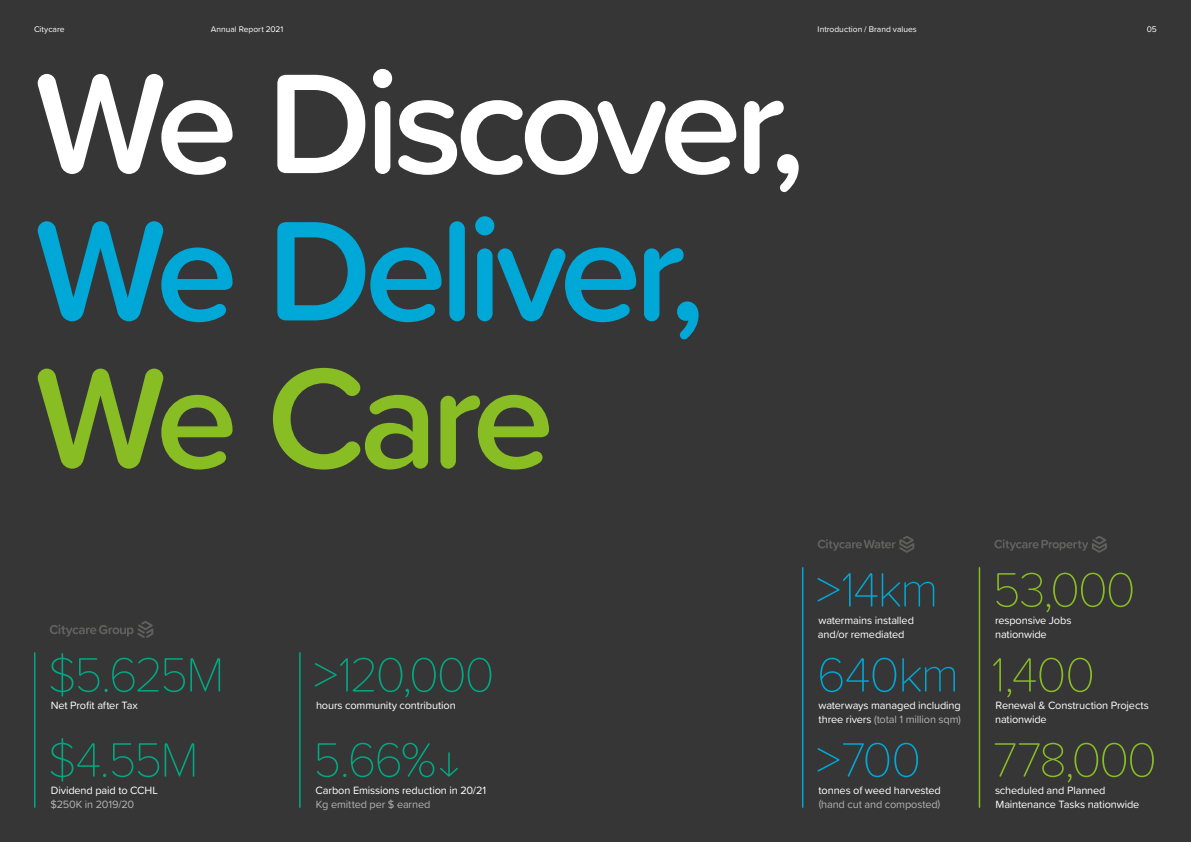
<style>
.page{position:relative;width:1191px;height:842px;background:#fff}
.page>*{position:absolute;margin:0;border:0;box-sizing:border-box;transform-origin:0 0}
.t1{font:600 147.3px "Proxima Soft";letter-spacing:-.055em;color:#fff}
.t2{font:600 147.3px "Proxima Soft";letter-spacing:-.055em;color:#00a8d7}
.t3{font:600 147.3px "Proxima Soft";letter-spacing:-.06em;color:#89bd24}
.t4{font:100 50px "Proxima Soft";letter-spacing:-.05em;color:#00a984}
.t5{font:100 50px "Proxima Soft";letter-spacing:-.05em;color:#89bd24}
.t6{font:100 50px "Proxima Soft";letter-spacing:-.04em;color:#00a8d7}
.t7{font:11px/14px "Proxima Soft";letter-spacing:-.015em;color:#fff}
.t8{font:11px "Proxima Soft";letter-spacing:-.015em;color:#b3b2b2}
.t9{font:8.5px "Proxima Soft";color:#fff}
.s1{color:#b3b2b2}
</style>
<div class="page">
<div style="left:0;top:0;width:595px;height:842px;background:#373636"></div>
<div style="left:595px;top:0;width:596px;height:842px;background:#373636"></div>
<hr style="left:34px;top:653px;width:2px;height:154px;background:#00a984">
<hr style="left:802px;top:568px;width:1px;height:239px;background:#00a8d7">
<hr style="left:978px;top:568px;width:2px;height:239px;background:#89bd24">
<hr style="left:299px;top:653px;width:2px;height:154px;background:#00a984">
<svg style="left:440px;top:752px;width:18px;height:25px"></svg>
<svg style="left:50px;top:621px;width:103px;height:17px"></svg>
<svg style="left:817px;top:536px;width:97px;height:17px"></svg>
<svg style="left:994px;top:536px;width:112px;height:17px"></svg>
<p class="t9" style="left:34px;top:23px;width:32px">Citycare</p>
<p class="t9" style="left:211px;top:23px;width:74px">Annual Report 2021</p>
<p class="t9" style="left:817px;top:23px;width:101px">Introduction / Brand values</p>
<p class="t9" style="left:1146px;top:23px;width:12px">05</p>
<h1 class="t1" style="left:34px;top:13px;width:773px">We Discover,</h1>
<h1 class="t2" style="left:34px;top:161px;width:673px">We Deliver,</h1>
<h1 class="t3" style="left:34px;top:308px;width:522px">We Care</h1>
<h2 class="t4" style="left:48px;top:637px;width:178px">$5.625M</h2>
<p class="t7" style="left:51px;top:698px;width:88px">Net Profit after Tax</p>
<h2 class="t4" style="left:48px;top:722px;width:152px">$4.55M</h2>
<p class="t7" style="left:51px;top:783px;width:109px">Dividend paid to CCHL</p>
<p class="t8" style="left:50px;top:796px;width:85px">$250K in 2019/20</p>
<h2 class="t4" style="left:313px;top:637px;width:183px">&gt; 120,000</h2>
<p class="t7" style="left:316px;top:698px;width:141px">hours community contribution</p>
<h2 class="t4" style="left:313px;top:722px;width:125px">5.66%</h2>
<p class="t7" style="left:315px;top:783px;width:172px">Carbon Emissions reduction in 20/21</p>
<p class="t8" style="left:316px;top:796px;width:116px">Kg emitted per $ earned</p>
<h2 class="t6" style="left:816px;top:552px;width:124px">&gt; 14km</h2>
<p class="t7" style="left:818px;top:613px;width:98px">watermains installed and/or remediated</p>
<h2 class="t6" style="left:817px;top:637px;width:144px">640km</h2>
<p class="t7" style="left:818px;top:698px;width:144px">waterways managed including three rivers <span class="s1">(total 1 million sqm)</span></p>
<h2 class="t6" style="left:816px;top:722px;width:107px">&gt; 700</h2>
<p class="t7" style="left:818px;top:783px;width:124px">tonnes of weed harvested</p>
<p class="t8" style="left:818px;top:796px;width:123px">(hand cut and composted)</p>
<h2 class="t5" style="left:992px;top:552px;width:145px">53,000</h2>
<p class="t7" style="left:995px;top:613px;width:78px">responsive Jobs nationwide</p>
<h2 class="t5" style="left:991px;top:637px;width:105px">1,400</h2>
<p class="t7" style="left:995px;top:698px;width:155px">Renewal &amp; Construction Projects nationwide</p>
<h2 class="t5" style="left:993px;top:722px;width:166px">778,000</h2>
<p class="t7" style="left:995px;top:783px;width:146px">scheduled and Planned<br>Maintenance Tasks nationwide</p>
</div>
